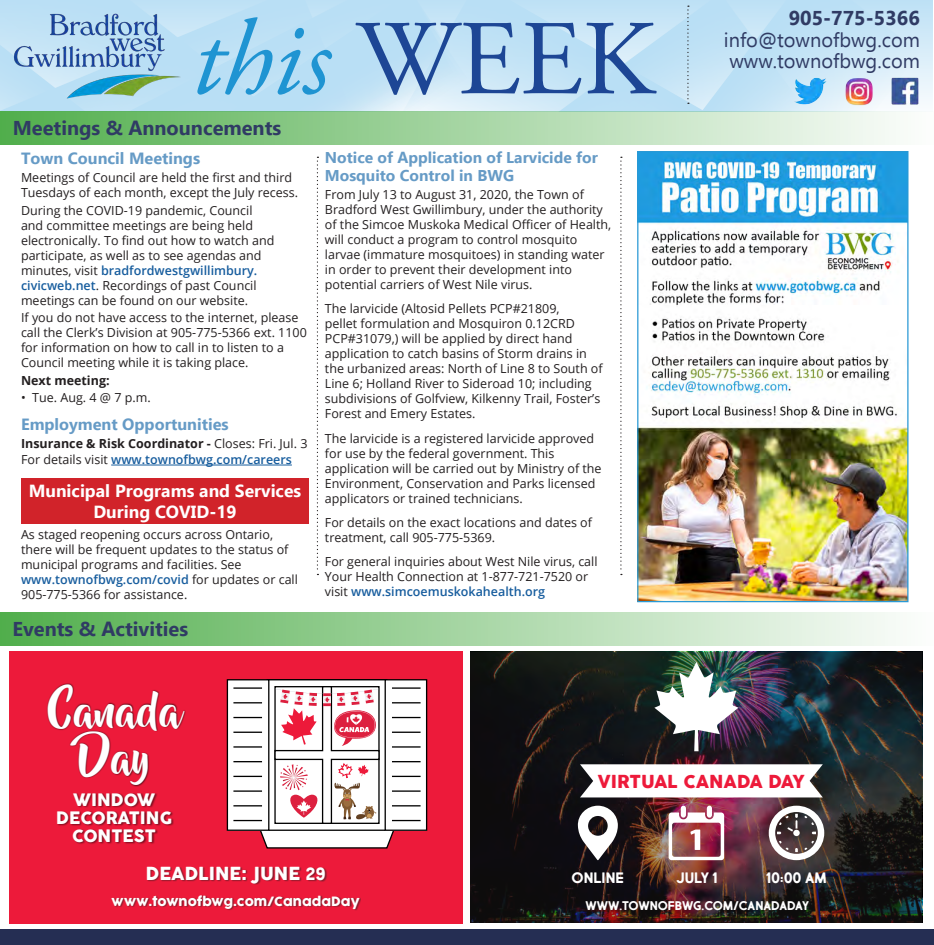
<style>
.page{position:relative;width:934px;height:945px;background:#fff}
.page>*{position:absolute;margin:0;border:0;box-sizing:border-box;transform-origin:0 0}
.t1{font:italic 106.25px "Adobe Garamond Pro";color:#1f94d2}
.t2{font:42px/47.2px "Beyond The Mountains";color:#fff;text-align:center}
.t3{font:20px/21.2px "Ebrima";color:#303b64;text-align:justify}
.t4{font:700 20px "Ebrima";color:#303b64}
.t5{font:17.62px "Cocogoose";color:#fff}
.t6{font:700 17.5px/21px "Ebrima";color:#fff;text-align:center}
.t7{font:17.5px "Cocogoose";color:#ed1a3a}
.t8{font:16.75px/17.9px "Cocogoose";color:#fff;text-align:center}
.t9{font:700 16.25px "Ebrima";color:#669bc6}
.t10{font:700 15.62px/18.8px "Ebrima";color:#669bc6}
.t11{font:15px "Market Fresh Bold All Caps";color:#fff}
.t12{font:12.62px "Cocogoose";color:#fff}
.t13{font:12.5px/15px "Open Sans";color:#231f20}
.t14{font:700 12.5px "Open Sans";color:#231f20}
.t15{font:600 12.5px "Open Sans";color:#175d9e}
.t16{font:12.5px "Market Fresh Bold All Caps";color:#fff}
.s1{font-style:normal;color:#1d4695}
.s2{font-weight:700}
.s3{font-weight:600;color:#175d9e}
.s4{font-weight:400}
.s5{font-weight:400;color:#231f20}
.s6{font-family:"Market Fresh Bold All Caps"}
</style>
<div class="page">
<svg style="left:0;top:0;width:933px;height:111px;background:#cbe7f7"></svg>
<svg style="left:472px;top:0;width:152px;height:111px;background:#c4e3f6"></svg>
<svg style="left:0;top:0;width:450px;height:111px;background:#bee1f5"></svg>
<svg style="left:624px;top:0;width:296px;height:111px;background:#c2e2f5"></svg>
<img style="left:8px;top:7px;width:175px;height:99px">
<img style="left:786px;top:66px;width:146px;height:45px">
<div style="left:0;top:613px;width:934px;height:33px;background:linear-gradient(to right,#50ae4c,#fcfefc)"></div>
<svg style="left:317px;top:157px;width:1px;height:418px"></svg>
<hr style="left:111px;top:465px;width:181px;height:1px;background:#175d9e">
<svg style="left:620px;top:157px;width:2px;height:418px"></svg>
<div style="left:0;top:930px;width:934px;height:15px;background:#252e53"></div>
<div style="left:0;top:111px;width:934px;height:33px;background:linear-gradient(to right,#50ae4b,#fcfefc)"></div>
<div style="left:9px;top:652px;width:453px;height:272px;background:#ed1a3a"></div>
<div style="left:267px;top:680px;width:120px;height:150px;background:#fff"></div>
<div style="left:227px;top:680px;width:42px;height:150px;background:#fff"></div>
<div style="left:227px;top:679px;width:42px;height:152px;border:1px solid #000"></div>
<div style="left:385px;top:680px;width:42px;height:150px;background:#fff"></div>
<div style="left:384px;top:679px;width:43px;height:152px;border:1px solid #000"></div>
<svg style="left:233px;top:685px;width:187px;height:164px"></svg>
<div style="left:47px;top:683px;width:139px;height:104px;background:#000;opacity:.75"></div>
<div style="left:57px;top:793px;width:117px;height:52px;background:#000;opacity:.5"></div>
<div style="left:112px;top:867px;width:249px;height:44px;background:#231f20;opacity:.5"></div>
<img style="left:471px;top:652px;width:451px;height:271px">
<img style="left:654px;top:662px;width:84px;height:89px">
<svg style="left:577px;top:806px;width:41px;height:54px"></svg>
<img style="left:668px;top:806px;width:56px;height:54px">
<svg style="left:769px;top:806px;width:55px;height:54px"></svg>
<svg style="left:580px;top:764px;width:243px;height:33px"></svg>
<div style="left:21px;top:479px;width:288px;height:45px;background:#d1232a"></div>
<img style="left:639px;top:153px;width:267px;height:447px">
<div style="left:637px;top:151px;width:271px;height:451px;border:1px solid #2999d5"></div>
<p class="t1" style="left:192px;top:-4px;width:464px">this <span class="s1">WEEK</span></p>
<p class="t3" style="left:724px;top:7px;width:198px;text-indent:65px"><span class="s2">905-775-5366 </span>info@townofbwg.com www.townofbwg.com</p>
<p class="t4" style="left:13px;top:113px;width:270px">Meetings &amp; Announcements</p>
<p class="t9" style="left:21px;top:146px;width:181px">Town Council Meetings</p>
<p class="t13" style="left:21px;top:169px;width:279px">Meetings of Council are held the first and third<br>Tuesdays of each month, except the July recess.</p>
<p class="t13" style="left:21px;top:202px;width:255px">During the COVID-19 pandemic, Council and committee meetings are being held electronically. To find out how to watch and participate, as well as to see agendas and minutes, visit <span class="s3">bradfordwestgwillimbury. civicweb.net</span>. Recordings of past Council meetings can be found on our website.</p>
<p class="t13" style="left:21px;top:310px;width:287px">If you do not have access to the internet, please call the Clerk’s Division at 905-775-5366 ext. 1100 for information on how to call in to listen to a Council meeting while it is taking place.</p>
<p class="t14" style="left:21px;top:372px;width:90px">Next meeting:</p>
<p class="t13" style="left:21px;top:389px;width:131px">• Tue. Aug. 4 @ 7 p.m.</p>
<p class="t9" style="left:21px;top:412px;width:209px">Employment Opportunities</p>
<p class="t14" style="left:21px;top:435px;width:288px">Insurance &amp; Risk Coordinator - <span class="s4">Closes: Fri. Jul. 3</span></p>
<p class="t15" style="left:21px;top:451px;width:272px"><span class="s5">For details visit</span> www.townofbwg.com/careers</p>
<p class="t6" style="left:29px;top:479px;width:274px">Municipal Programs and Services<br>During COVID-19</p>
<p class="t13" style="left:21px;top:526px;width:278px">As staged reopening occurs across Ontario, there will be frequent updates to the status of municipal programs and facilities. See <span class="s3">www.townofbwg.com/covid</span> for updates or call 905-775-5366 for assistance.</p>
<p class="t4" style="left:12px;top:614px;width:177px">Events &amp; Activities</p>
<p class="t10" style="left:325px;top:147px;width:274px">Notice of Application of Larvicide for<br>Mosquito Control in BWG</p>
<p class="t13" style="left:325px;top:187px;width:288px">From July 13 to August 31, 2020, the Town of Bradford West Gwillimbury, under the authority of the Simcoe Muskoka Medical Officer of Health, will conduct a program to control mosquito larvae (immature mosquitoes) in standing water in order to prevent their development into potential carriers of West Nile virus.</p>
<p class="t13" style="left:325px;top:301px;width:279px">The larvicide (Altosid Pellets PCP#21809,<br>pellet formulation and Mosquiron 0.12CRD PCP#31079,) will be applied by direct hand application to catch basins of Storm drains in the urbanized areas: North of Line 8 to South of Line 6; Holland River to Sideroad 10; including subdivisions of Golfview, Kilkenny Trail, Foster’s Forest and Emery Estates.</p>
<p class="t13" style="left:325px;top:430px;width:278px">The larvicide is a registered larvicide approved for use by the federal government. This application will be carried out by Ministry of the Environment, Conservation and Parks licensed applicators or trained technicians.</p>
<p class="t13" style="left:325px;top:515px;width:269px">For details on the exact locations and dates of treatment, call 905-775-5369.</p>
<p class="t13" style="left:325px;top:554px;width:274px">For general inquiries about West Nile virus, call<br>Your Health Connection at 1-877-721-7520 or visit <span class="s3">www.simcoemuskokahealth.org</span></p>
<p class="t2" style="left:48px;top:689px;width:134px">Canada<br>Day</p>
<p class="t8" style="left:56px;top:792px;width:118px">WINDOW<br>DECORATING<br>CONTEST</p>
<p class="t5" style="left:146px;top:862px;width:181px">DEADLINE: JUNE <span class="s6">29</span></p>
<p class="t12" style="left:112px;top:892px;width:249px">www.townofbwg.com/CanadaDay</p>
<p class="t7" style="left:598px;top:769px;width:209px">VIRTUAL CANADA DAY</p>
<p class="t11" style="left:571px;top:866px;width:54px">ONLINE</p>
<p class="t11" style="left:676px;top:866px;width:43px">JULY 1</p>
<p class="t11" style="left:766px;top:866px;width:63px">10:00 AM</p>
<p class="t16" style="left:585px;top:896px;width:225px">WWW.TOWNOFBWG.COM/CANADADAY</p>
</div>
